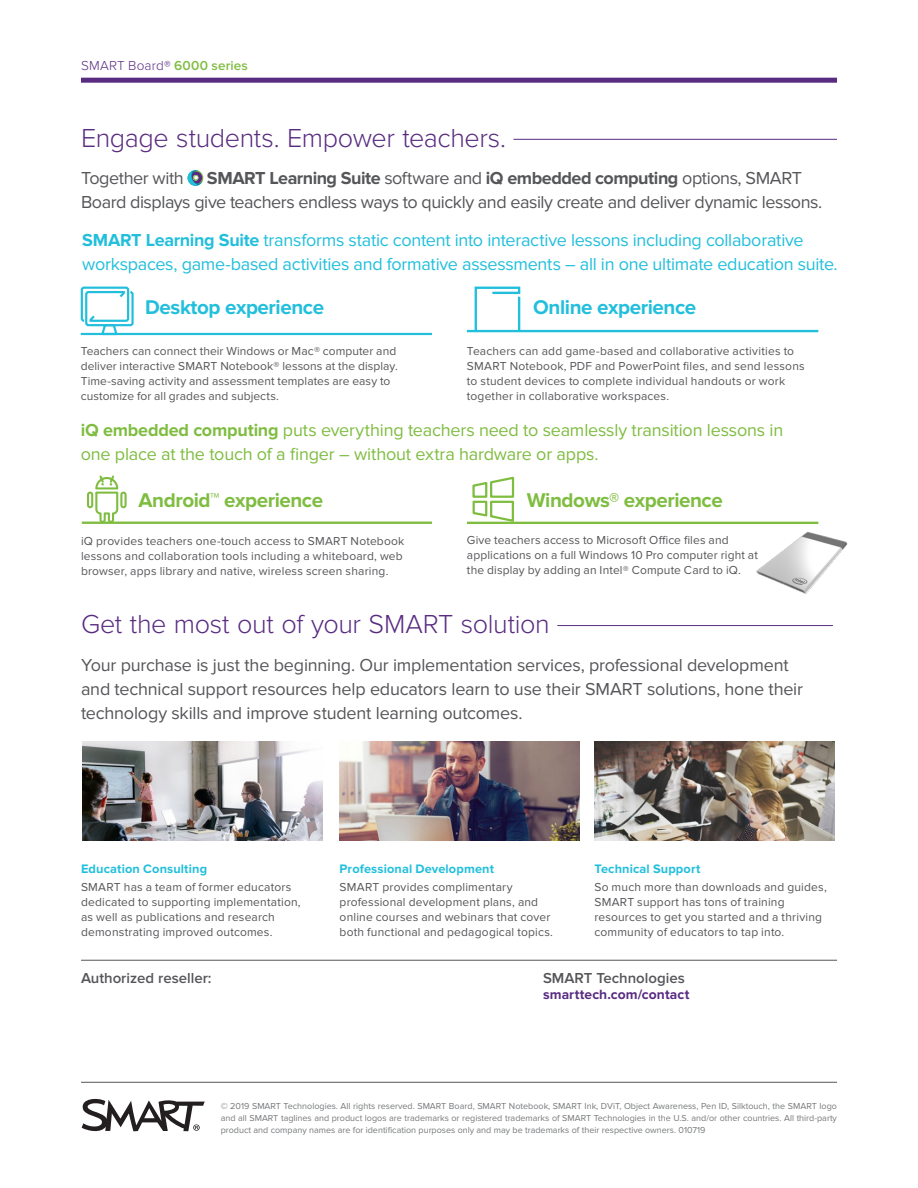
<style>
.page{position:relative;width:918px;height:1188px;background:#fff}
.page>*{position:absolute;margin:0;border:0;box-sizing:border-box;transform-origin:0 0}
.Section_Head{font:300 27px "Proxima Nova";letter-spacing:-.015em;color:#592c82}
.experience_subheads{font:700 20.55px "Proxima Nova";letter-spacing:-.02em;color:#7fbd41}
.experience_subheads-2{font:700 20.55px "Proxima Nova";letter-spacing:-.02em;color:#22bfdc}
.Intro_Copy{font:18px/24px "Proxima Nova";letter-spacing:-.015em;color:#555659}
.Intro_Copy_blue{font:18px/24px "Proxima Nova";letter-spacing:-.015em;color:#22bfdc}
.Intro_Copy_green{font:18px/24px "Proxima Nova";letter-spacing:-.01em;color:#7fbd41}
.reseller{font:600 15px "Proxima Nova";color:#555659}
.contact_info{font:700 13.8px "Proxima Nova";letter-spacing:.01em;color:#592c82}
.t1{font:300 13.5px "Proxima Nova";letter-spacing:.015em;color:#592c82}
.Subhead_blue_small{font:700 12.75px "Proxima Nova";letter-spacing:.01em;color:#22bfdc}
.Body_Copy_small{font:12px/15px "Proxima Nova";letter-spacing:.015em;color:#555659}
.mousetype{font:9px/12px "Proxima Nova";color:#76787b;text-align:justify}
.s1{font-weight:600;color:#7fbd41}
.s2{font-weight:700}
</style>
<div class="page">
<svg style="left:81px;top:78px;width:756px;height:5px;background:#633889"></svg>
<hr style="left:81px;top:1082px;width:756px;height:1px;background:#555659">
<svg style="left:82px;top:1099px;width:123px;height:32px"></svg>
<hr style="left:557px;top:625px;width:276px;height:1px;background:#592c82">
<img style="left:340px;top:742px;width:239px;height:99px">
<img style="left:594px;top:742px;width:240px;height:99px">
<img style="left:82px;top:742px;width:240px;height:99px">
<hr style="left:513px;top:139px;width:324px;height:1px;background:#592c82">
<svg style="left:188px;top:170px;width:15px;height:16px"></svg>
<svg style="left:80px;top:286px;width:352px;height:50px"></svg>
<hr style="left:82px;top:522px;width:350px;height:2px;background:#7fbd41">
<svg style="left:87px;top:476px;width:40px;height:46px"></svg>
<hr style="left:467px;top:522px;width:351px;height:2px;background:#7fbd41">
<svg style="left:471px;top:476px;width:44px;height:46px"></svg>
<hr style="left:467px;top:330px;width:351px;height:2px;background:#22bfdc">
<svg style="left:473px;top:286px;width:49px;height:47px"></svg>
<hr style="left:518px;top:297px;width:2px;height:34px;background:#22bfdc">
<img style="left:756px;top:531px;width:92px;height:63px">
<hr style="left:81px;top:960px;width:756px;height:1px;background:#555659">
<p class="t1" style="left:81px;top:57px;width:168px">SMART Board® <span class="s1">6000 series</span></p>
<p class="Section_Head" style="left:81px;top:122px;width:427px">Engage students. Empower teachers.</p>
<p class="Intro_Copy" style="left:81px;top:167px;width:104px">Together with</p>
<p class="Intro_Copy" style="left:81px;top:167px;width:743px;text-indent:126px"><span class="s2">SMART Learning Suite</span> software and <span class="s2">iQ embedded computing</span> options, SMART<br>Board displays give teachers endless ways to quickly and easily create and deliver dynamic lessons.</p>
<p class="Intro_Copy_blue" style="left:82px;top:229px;width:757px"><span class="s2">SMART Learning Suite</span> transforms static content into interactive lessons including collaborative workspaces, game-based activities and formative assessments – all in one ultimate education suite.</p>
<p class="experience_subheads-2" style="left:145px;top:296px;width:180px">Desktop experience</p>
<p class="Body_Copy_small" style="left:81px;top:344px;width:319px">Teachers can connect their Windows or Mac® computer and deliver interactive SMART Notebook® lessons at the display.<br>Time-saving activity and assessment templates are easy to customize for all grades and subjects.</p>
<p class="experience_subheads-2" style="left:533px;top:296px;width:164px">Online experience</p>
<p class="Body_Copy_small" style="left:467px;top:344px;width:339px">Teachers can add game-based and collaborative activities to SMART Notebook, PDF and PowerPoint files, and send lessons to student devices to complete individual handouts or work together in collaborative workspaces.</p>
<p class="Intro_Copy_green" style="left:81px;top:418px;width:704px"><span class="s2">iQ embedded computing</span> puts everything teachers need to seamlessly transition lessons in one place at the touch of a finger – without extra hardware or apps.</p>
<p class="experience_subheads" style="left:139px;top:489px;width:186px">Android™ experience</p>
<p class="experience_subheads" style="left:527px;top:489px;width:198px">Windows® experience</p>
<p class="Body_Copy_small" style="left:81px;top:534px;width:325px">iQ provides teachers one-touch access to SMART Notebook lessons and collaboration tools including a whiteboard, web browser, apps library and native, wireless screen sharing.</p>
<p class="Body_Copy_small" style="left:467px;top:533px;width:293px">Give teachers access to Microsoft Office files and applications on a full Windows 10 Pro computer right at the display by adding an Intel® Compute Card to iQ.</p>
<p class="Section_Head" style="left:81px;top:609px;width:470px">Get the most out of your SMART solution</p>
<p class="Intro_Copy" style="left:81px;top:653px;width:724px">Your purchase is just the beginning. Our implementation services, professional development and technical support resources help educators learn to use their SMART solutions, hone their technology skills and improve student learning outcomes.</p>
<p class="Subhead_blue_small" style="left:81px;top:861px;width:128px">Education Consulting</p>
<p class="Body_Copy_small" style="left:81px;top:879px;width:221px">SMART has a team of former educators dedicated to supporting implementation, as well as publications and research demonstrating improved outcomes.</p>
<p class="Subhead_blue_small" style="left:340px;top:861px;width:156px">Professional Development</p>
<p class="Body_Copy_small" style="left:340px;top:879px;width:215px">SMART provides complimentary professional development plans, and online courses and webinars that cover both functional and pedagogical topics.</p>
<p class="Subhead_blue_small" style="left:594px;top:861px;width:107px">Technical Support</p>
<p class="Body_Copy_small" style="left:594px;top:879px;width:234px">So much more than downloads and guides, SMART support has tons of training resources to get you started and a thriving community of educators to tap into.</p>
<p class="reseller" style="left:81px;top:969px;width:132px">Authorized reseller:</p>
<p class="reseller" style="left:543px;top:969px;width:143px">SMART Technologies</p>
<p class="contact_info" style="left:543px;top:987px;width:148px">smarttech.com/contact</p>
<p class="mousetype" style="left:221px;top:1100px;width:618px">© 2019 SMART Technologies. All rights reserved. SMART Board, SMART Notebook, SMART Ink, DViT, Object Awareness, Pen ID, Silktouch, the SMART logo and all SMART taglines and product logos are trademarks or registered trademarks of SMART Technologies in the U.S. and/or other countries. All third-party product and company names are for identification purposes only and may be trademarks of their respective owners. 010719</p>
</div>
